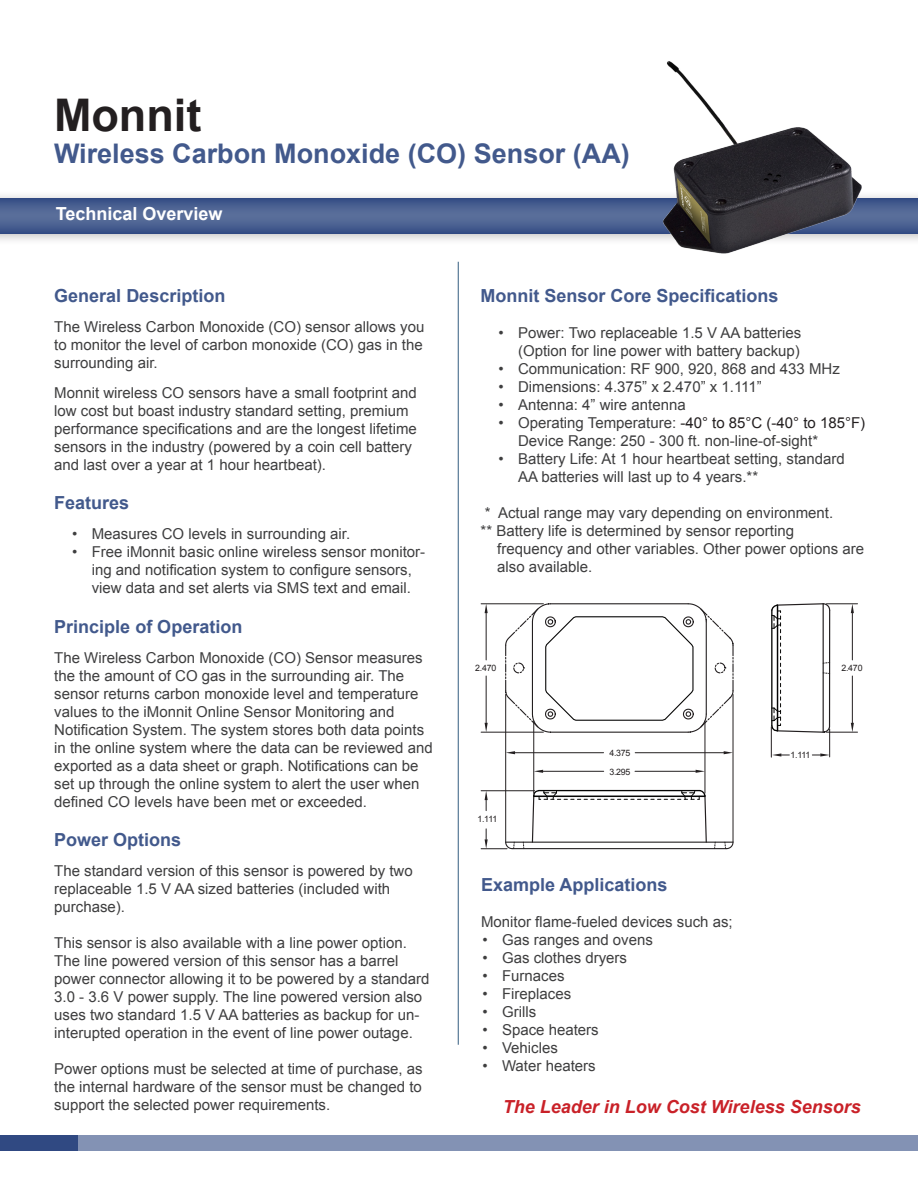
<style>
.page{position:relative;width:918px;height:1188px;background:#fff}
.page>*{position:absolute;margin:0;border:0;box-sizing:border-box;transform-origin:0 0}
.t1{font:700 45px "Arial";color:#231f20}
.t2{font:700 27px "Arial";color:#42598c}
.t3{font:700 18px "Arial";color:#42598c}
.t4{font:italic 700 18px "Arial";color:#c92128}
.t5{font:700 18px "Arial";color:#fff}
.t6{font:15px/18px "Arial";color:#3e3e3f}
.t7{font:8.85px/18.8px "Arial";letter-spacing:-.025em;color:#231f20}
.s1{color:#231f20}
</style>
<div class="page">
<div style="left:0;top:190px;width:918px;height:56px;background:#231f20;opacity:.3"></div>
<svg style="left:0;top:198px;width:918px;height:35px;background:#496091"></svg>
<div style="left:0;top:1135px;width:918px;height:16px;background:#8392b4"></div>
<div style="left:0;top:1135px;width:78px;height:16px;background:#304982"></div>
<hr style="left:458px;top:262px;width:1px;height:783px;background:#335d80">
<img style="left:632px;top:61px;width:250px;height:193px">
<hr style="left:852px;top:676px;width:1px;height:47px;background:#231f20">
<hr style="left:852px;top:613px;width:1px;height:47px;background:#231f20">
<hr style="left:826px;top:732px;width:32px;height:1px;background:#231f20">
<hr style="left:826px;top:604px;width:32px;height:1px;background:#231f20">
<svg style="left:851px;top:604px;width:3px;height:9px"></svg>
<svg style="left:851px;top:723px;width:3px;height:9px"></svg>
<hr style="left:534px;top:721px;width:1px;height:72px;background:#231f20">
<hr style="left:705px;top:721px;width:1px;height:72px;background:#231f20">
<hr style="left:543px;top:771px;width:61px;height:1px;background:#231f20">
<hr style="left:635px;top:771px;width:61px;height:1px;background:#231f20">
<svg style="left:534px;top:770px;width:9px;height:3px"></svg>
<svg style="left:696px;top:770px;width:9px;height:3px"></svg>
<svg style="left:504px;top:603px;width:230px;height:130px"></svg>
<svg style="left:770px;top:603px;width:61px;height:154px"></svg>
<hr style="left:486px;top:676px;width:1px;height:47px;background:#231f20">
<hr style="left:486px;top:613px;width:1px;height:47px;background:#231f20">
<hr style="left:481px;top:732px;width:62px;height:1px;background:#231f20">
<hr style="left:481px;top:604px;width:62px;height:1px;background:#231f20">
<svg style="left:485px;top:604px;width:3px;height:9px"></svg>
<svg style="left:485px;top:723px;width:3px;height:9px"></svg>
<svg style="left:481px;top:789px;width:253px;height:61px"></svg>
<hr style="left:505px;top:694px;width:1px;height:148px;background:#231f20">
<hr style="left:733px;top:694px;width:1px;height:148px;background:#231f20">
<hr style="left:515px;top:752px;width:89px;height:1px;background:#231f20">
<hr style="left:635px;top:752px;width:89px;height:1px;background:#231f20">
<svg style="left:506px;top:751px;width:9px;height:3px"></svg>
<svg style="left:724px;top:751px;width:9px;height:3px"></svg>
<p class="t1" style="left:54px;top:85px;width:149px">Monnit</p>
<p class="t2" style="left:54px;top:136px;width:577px">Wireless Carbon Monoxide (CO) Sensor (AA)</p>
<p class="t5" style="left:56px;top:202px;width:168px">Technical Overview</p>
<p class="t3" style="left:54px;top:283px;width:173px">General Description</p>
<p class="t6" style="left:54px;top:317px;width:372px;text-align:justify">The Wireless Carbon Monoxide (CO) sensor allows you to monitor the level of carbon monoxide (CO) gas in the surrounding air.</p>
<p class="t6" style="left:54px;top:383px;width:364px">Monnit wireless CO sensors have a small footprint and low cost but boast industry standard setting, premium performance specifications and are the longest lifetime sensors in the industry (powered by a coin cell battery and last over a year at 1 hour heartbeat).</p>
<p class="t3" style="left:54px;top:491px;width:77px">Features</p>
<p class="t6" style="left:72px;top:525px;width:279px">• Measures CO levels in surrounding air.</p>
<p class="t6" style="left:72px;top:543px;width:354px;text-align:center">• Free iMonnit basic online wireless sensor monitor&shy;ing and notification system to configure sensors, view data and set alerts via SMS text and email.</p>
<p class="t3" style="left:54px;top:614px;width:190px">Principle of Operation</p>
<p class="t6" style="left:54px;top:649px;width:380px">The Wireless Carbon Monoxide (CO) Sensor measures the the amount of CO gas in the surrounding air. The sensor returns carbon monoxide level and temperature values to the iMonnit Online Sensor Monitoring and Notification System. The system stores both data points in the online system where the data can be reviewed and exported as a data sheet or graph. Notifications can be set up through the online system to alert the user when defined CO levels have been met or exceeded.</p>
<p class="t3" style="left:54px;top:828px;width:129px">Power Options</p>
<p class="t6" style="left:54px;top:862px;width:360px">The standard version of this sensor is powered by two replaceable 1.5 V AA sized batteries (included with purchase).</p>
<p class="t6" style="left:54px;top:934px;width:377px">This sensor is also available with a line power option.<br>The line powered version of this sensor has a barrel power connector allowing it to be powered by a standard 3.0 - 3.6 V power supply. The line powered version also uses two standard 1.5 V AA batteries as backup for un&shy;interupted operation in the event of line power outage.</p>
<p class="t6" style="left:54px;top:1060px;width:370px;text-align:justify">Power options must be selected at time of purchase, as the internal hardware of the sensor must be changed to support the selected power requirements.</p>
<p class="t3" style="left:481px;top:283px;width:300px">Monnit Sensor Core Specifications</p>
<p class="t6" style="left:499px;top:323px;width:304px;text-align:right">• Power: Two replaceable 1.5 V AA batteries (Option for line power with battery backup)</p>
<p class="t6" style="left:499px;top:359px;width:343px">• Communication: RF 900, 920, 868 and 433 MHz</p>
<p class="t6" style="left:499px;top:377px;width:265px">• Dimensions: 4.375” x 2.470” x 1.111”</p>
<p class="t6" style="left:499px;top:395px;width:189px">• Antenna: 4” wire antenna</p>
<p class="t6" style="left:518px;top:413px;width:349px;text-indent:-20px">• Operating Temperature: <span class="s1">-40° to 85°C (-40° to 185°F)<br></span>Device Range: 250 - 300 ft. non-line-of-sight*</p>
<p class="t6" style="left:518px;top:449px;width:328px;text-indent:-20px">• Battery Life: At 1 hour heartbeat setting, standard<br>AA batteries will last up to 4 years.**</p>
<p class="t6" style="left:485px;top:503px;width:350px">* Actual range may vary depending on environment.</p>
<p class="t6" style="left:481px;top:521px;width:315px">** Battery life is determined by sensor reporting</p>
<p class="t6" style="left:497px;top:539px;width:368px">frequency and other variables. Other power options are also available.</p>
<p class="t7" style="left:475px;top:658px;width:23px">2.470</p>
<p class="t7" style="left:841px;top:658px;width:23px">2.470</p>
<p class="t7" style="left:477px;top:810px;width:21px">1.111</p>
<p class="t7" style="left:609px;top:744px;width:23px">4.375<br>3.295</p>
<p class="t3" style="left:481px;top:872px;width:188px">Example Applications</p>
<p class="t6" style="left:481px;top:912px;width:253px">Monitor flame-fueled devices such as;</p>
<p class="t6" style="left:483px;top:930px;width:172px">• Gas ranges and ovens</p>
<p class="t6" style="left:483px;top:948px;width:146px">• Gas clothes dryers</p>
<p class="t6" style="left:483px;top:966px;width:84px">• Furnaces</p>
<p class="t6" style="left:483px;top:984px;width:90px">• Fireplaces</p>
<p class="t6" style="left:483px;top:1002px;width:55px">• Grills</p>
<p class="t6" style="left:483px;top:1020px;width:118px">• Space heaters</p>
<p class="t6" style="left:483px;top:1038px;width:77px">• Vehicles</p>
<p class="t6" style="left:483px;top:1056px;width:115px">• Water heaters</p>
<p class="t7" style="left:790px;top:746px;width:21px">1.111</p>
<p class="t4" style="left:503px;top:1095px;width:359px">The Leader in Low Cost Wireless Sensors</p>
</div>
